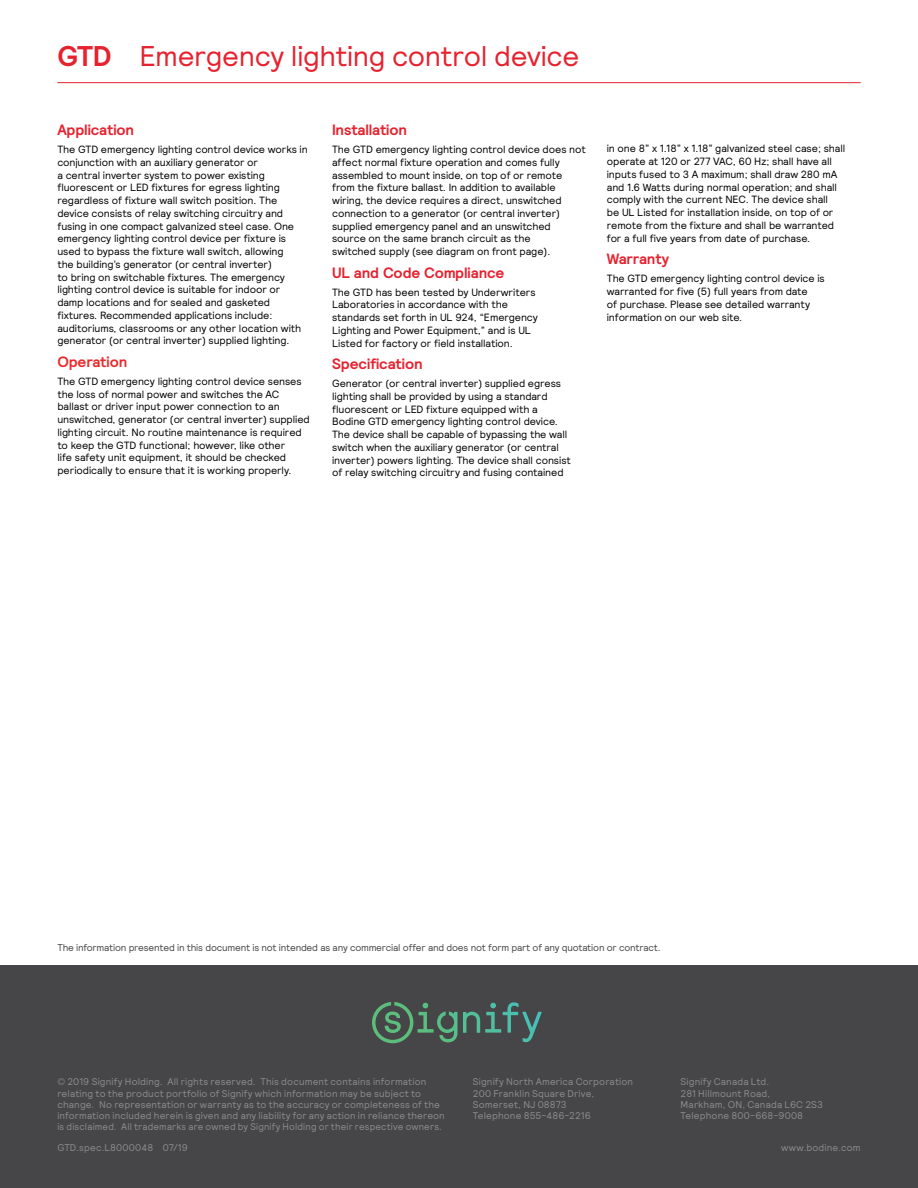
<style>
.page{position:relative;width:918px;height:1188px;background:#fff}
.page>*{position:absolute;margin:0;border:0;box-sizing:border-box;transform-origin:0 0}
.t1{font:28.5px "Relative";letter-spacing:-.015em;color:#e6222f}
.t2{font:700 15px "Relative";letter-spacing:-.005em;color:#e6222f}
.t3{font:700 15px "Relative";letter-spacing:-.01em;color:#e82c2e}
.t4{font:10.5px/12.8px "Relative";letter-spacing:-.01em;color:#000}
.t5{font:9.75px/11.2px "Relative";letter-spacing:.015em;color:#8a8c8e}
.t6{font:9.75px "Relative";letter-spacing:-.02em;color:#464547}
.s1{font-weight:700}
</style>
<div class="page">
<hr style="left:57px;top:82px;width:804px;height:1px;background:#e6222f">
<div style="left:0;top:965px;width:918px;height:223px;background:#464547"></div>
<svg style="left:372px;top:1002px;width:167px;height:41px"></svg>
<h1 class="t1" style="left:57px;top:37px;width:523px"><span class="s1">GTD</span> Emergency lighting control device</h1>
<h2 class="t2" style="left:57px;top:120px;width:78px">Application</h2>
<p class="t4" style="left:57px;top:143px;width:252px">The GTD emergency lighting control device works in conjunction with an auxiliary generator or<br>a central inverter system to power existing fluorescent or LED fixtures for egress lighting regardless of fixture wall switch position. The device consists of relay switching circuitry and fusing in one compact galvanized steel case. One emergency lighting control device per fixture is used to bypass the fixture wall switch, allowing<br>the building’s generator (or central inverter)<br>to bring on switchable fixtures. The emergency lighting control device is suitable for indoor or damp locations and for sealed and gasketed fixtures. Recommended applications include: auditoriums, classrooms or any other location with generator (or central inverter) supplied lighting.</p>
<h2 class="t3" style="left:57px;top:352px;width:71px">Operation</h2>
<p class="t4" style="left:57px;top:374px;width:254px">The GTD emergency lighting control device senses the loss of normal power and switches the AC ballast or driver input power connection to an unswitched, generator (or central inverter) supplied lighting circuit. No routine maintenance is required to keep the GTD functional; however, like other<br>life safety unit equipment, it should be checked periodically to ensure that it is working properly.</p>
<h2 class="t2" style="left:332px;top:120px;width:76px">Installation</h2>
<p class="t4" style="left:332px;top:143px;width:255px">The GTD emergency lighting control device does not affect normal fixture operation and comes fully assembled to mount inside, on top of or remote from the fixture ballast. In addition to available wiring, the device requires a direct, unswitched connection to a generator (or central inverter) supplied emergency panel and an unswitched source on the same branch circuit as the<br>switched supply (see diagram on front page).</p>
<h2 class="t2" style="left:332px;top:262px;width:174px">UL and Code Compliance</h2>
<p class="t4" style="left:332px;top:285px;width:207px">The GTD has been tested by Underwriters Laboratories in accordance with the standards set forth in UL 924, “Emergency Lighting and Power Equipment,” and is UL Listed for factory or field installation.</p>
<h2 class="t2" style="left:332px;top:354px;width:92px">Specification</h2>
<p class="t4" style="left:332px;top:377px;width:240px">Generator (or central inverter) supplied egress lighting shall be provided by using a standard fluorescent or LED fixture equipped with a Bodine GTD emergency lighting control device.<br>The device shall be capable of bypassing the wall switch when the auxiliary generator (or central inverter) powers lighting. The device shall consist of relay switching circuitry and fusing contained</p>
<p class="t4" style="left:607px;top:142px;width:240px">in one 8” x 1.18” x 1.18” galvanized steel case; shall operate at 120 or 277 VAC, 60 Hz; shall have all inputs fused to 3 A maximum; shall draw 280 mA and 1.6 Watts during normal operation; and shall comply with the current NEC. The device shall<br>be UL Listed for installation inside, on top of or remote from the fixture and shall be warranted for a full five years from date of purchase.</p>
<h2 class="t2" style="left:607px;top:249px;width:64px">Warranty</h2>
<p class="t4" style="left:607px;top:272px;width:219px">The GTD emergency lighting control device is warranted for five (5) full years from date<br>of purchase. Please see detailed warranty information on our web site.</p>
<p class="t6" style="left:57px;top:941px;width:605px">The information presented in this document is not intended as any commercial offer and does not form part of any quotation or contract.</p>
<p class="t5" style="left:57px;top:1076px;width:389px">© 2019 Signify Holding. All rights reserved. This document contains information relating to the product portfolio of Signify which information may be subject to change. No representation or warranty as to the accuracy or completeness of the information included herein is given and any liability for any action in reliance thereon is disclaimed. All trademarks are owned by Signify Holding or their respective owners.</p>
<p class="t5" style="left:57px;top:1142px;width:132px">GTD.spec.L8000048 07/19</p>
<p class="t5" style="left:473px;top:1076px;width:162px">Signify North America Corporation<br>200 Franklin Square Drive,<br>Somerset, NJ 08873<br>Telephone 855-486-2216</p>
<p class="t5" style="left:681px;top:1076px;width:144px">Signify Canada Ltd.<br>281 Hillmount Road,<br>Markham, ON, Canada L6C 2S3<br>Telephone 800-668-9008</p>
<p class="t5" style="left:781px;top:1142px;width:81px">www.bodine.com</p>
</div>
